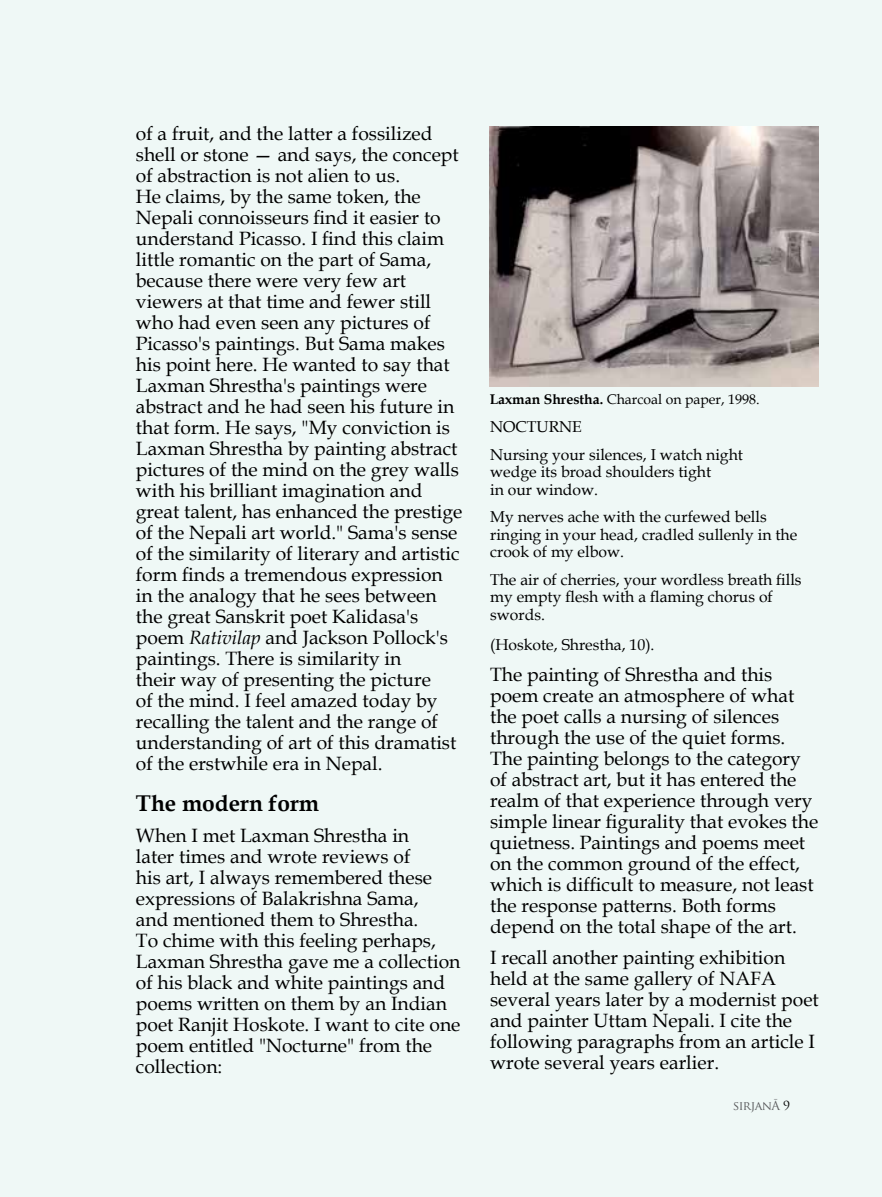
<style>
.page{position:relative;width:882px;height:1197px;background:#eff8f6}
.page>*{position:absolute;margin:0;border:0;box-sizing:border-box;transform-origin:0 0}
.t1{font:700 22.75px "Book Antiqua";color:#000}
.t2{font:19.25px/21px "Book Antiqua";color:#000}
.t3{font:15.75px/17.5px "Book Antiqua";color:#000}
.t4{font:14px "Book Antiqua";color:#000}
.t5{font:12.25px "Trajan Pro";letter-spacing:-.04em;color:#58595b}
.s1{font-style:italic}
.s2{font-weight:700}
.s3{color:#000}
</style>
<div class="page">
<img style="left:490px;top:126px;width:329px;height:260px">
<p class="t2" style="left:136px;top:123px;width:328px">of a fruit, and the latter a fossilized shell or stone — and says, the concept of abstraction is not alien to us.<br>He claims, by the same token, the Nepali connoisseurs find it easier to understand Picasso. I find this claim little romantic on the part of Sama, because there were very few art viewers at that time and fewer still who had even seen any pictures of Picasso's paintings. But Sama makes his point here. He wanted to say that Laxman Shrestha's paintings were abstract and he had seen his future in that form. He says, "My conviction is Laxman Shrestha by painting abstract pictures of the mind on the grey walls with his brilliant imagination and great talent, has enhanced the prestige of the Nepali art world." Sama's sense of the similarity of literary and artistic form finds a tremendous expression in the analogy that he sees between the great Sanskrit poet Kalidasa's poem <span class="s1">Rativilap</span> and Jackson Pollock's paintings. There is similarity in<br>their way of presenting the picture<br>of the mind. I feel amazed today by recalling the talent and the range of understanding of art of this dramatist of the erstwhile era in Nepal.</p>
<p class="t1" style="left:136px;top:788px;width:185px">The modern form</p>
<p class="t2" style="left:136px;top:824px;width:326px">When I met Laxman Shrestha in<br>later times and wrote reviews of<br>his art, I always remembered these expressions of Balakrishna Sama,<br>and mentioned them to Shrestha.<br>To chime with this feeling perhaps,<br>Laxman Shrestha gave me a collection of his black and white paintings and poems written on them by an Indian poet Ranjit Hoskote. I want to cite one poem entitled "Nocturne" from the collection:</p>
<p class="t4" style="left:490px;top:389px;width:271px"><span class="s2">Laxman Shrestha.</span> Charcoal on paper, 1998.</p>
<p class="t3" style="left:490px;top:413px;width:254px;line-height:27.5px">NOCTURNE<br>Nursing your silences, I watch night</p>
<p class="t3" style="left:490px;top:463px;width:223px">wedge its broad shoulders tight in our window.</p>
<p class="t3" style="left:490px;top:508px;width:309px">My nerves ache with the curfewed bells ringing in your head, cradled sullenly in the crook of my elbow.</p>
<p class="t3" style="left:490px;top:570px;width:313px">The air of cherries, your wordless breath fills my empty flesh with a flaming chorus of swords.</p>
<p class="t3" style="left:490px;top:636px;width:166px">(Hoskote, Shrestha, 10).</p>
<p class="t2" style="left:490px;top:664px;width:330px">The painting of Shrestha and this poem create an atmosphere of what the poet calls a nursing of silences through the use of the quiet forms.<br>The painting belongs to the category of abstract art, but it has entered the realm of that experience through very simple linear figurality that evokes the quietness. Paintings and poems meet on the common ground of the effect, which is difficult to measure, not least the response patterns. Both forms depend on the total shape of the art.</p>
<p class="t2" style="left:490px;top:947px;width:330px">I recall another painting exhibition held at the same gallery of NAFA several years later by a modernist poet and painter Uttam Nepali. I cite the following paragraphs from an article I wrote several years earlier.</p>
<p class="t5" style="left:733px;top:1098px;width:58px">SIRJANĀ <span class="s3">9</span></p>
</div>
